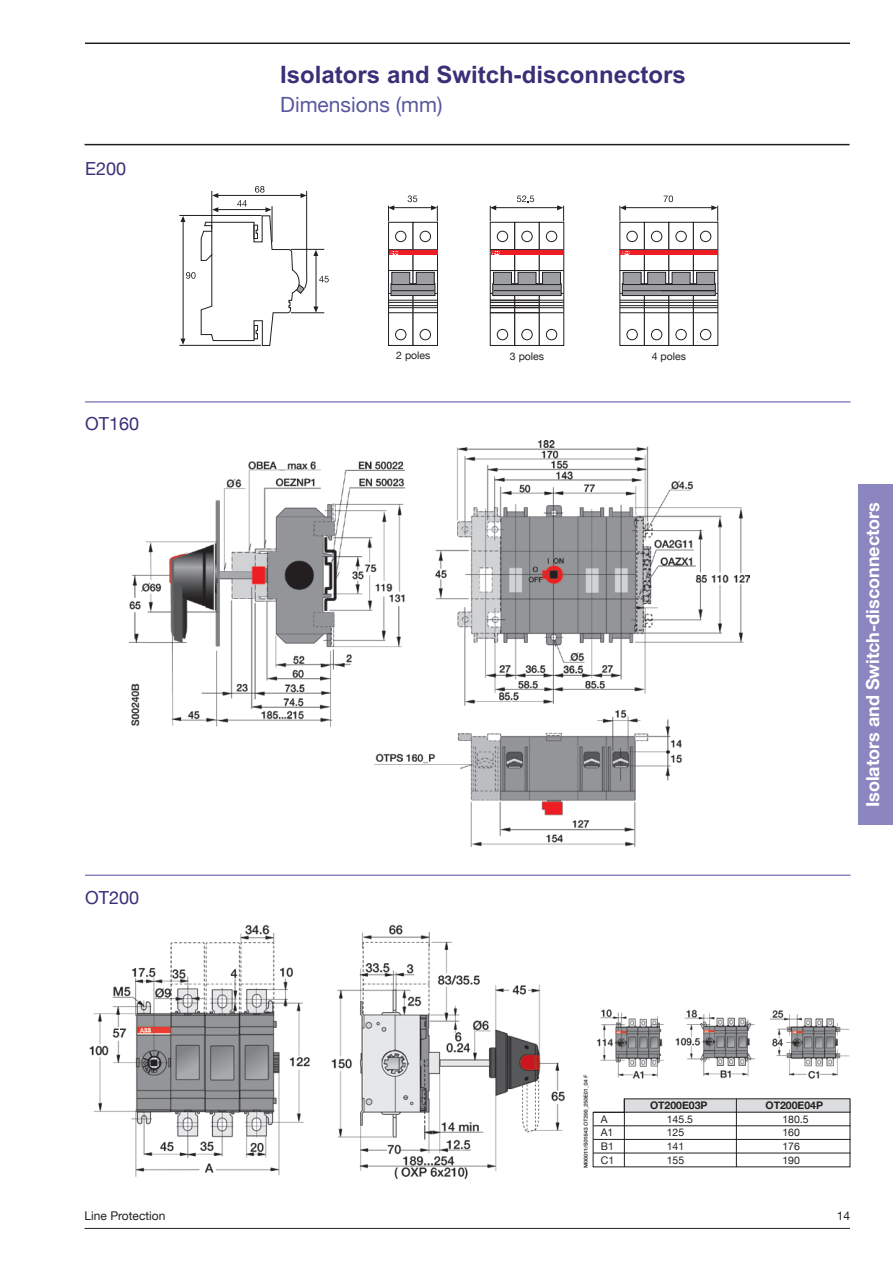
<style>
.page{position:relative;width:893px;height:1263px;background:#fff}
.page>*{position:absolute;margin:0;border:0;box-sizing:border-box;transform-origin:0 0}
.t1{font:800 24px "C Hei 2 HK";color:#3c2e77}
.t2{font:21px "Helvetica Neue";color:#5858a0}
.t3{font:700 18px "Helvetica Neue";color:#fff}
.t4{font:18px "Helvetica Neue";color:#3c2e77}
.t5{font:12px "Helvetica Neue";color:#231f20}
.t6{font:10.5px "Helvetica Neue";color:#231f20}
.t7{font:700 10.5px "Helvetica Neue";color:#231f20}
</style>
<div class="page">
<hr style="left:85px;top:43px;width:765px;height:1px;background:#231f20">
<hr style="left:85px;top:144px;width:764px;height:1px;background:#231f20">
<div style="left:859px;top:485px;width:34px;height:340px;background:#8c86c0"></div>
<hr style="left:85px;top:1228px;width:765px;height:1px;background:#231f20">
<hr style="left:291px;top:249px;width:33px;height:1px;background:#231f20">
<hr style="left:291px;top:312px;width:33px;height:1px;background:#231f20">
<hr style="left:179px;top:215px;width:82px;height:1px;background:#231f20">
<hr style="left:179px;top:345px;width:82px;height:1px;background:#231f20">
<svg style="left:180px;top:186px;width:127px;height:160px"></svg>
<svg style="left:319px;top:276px;width:10px;height:6px"></svg>
<hr style="left:316px;top:254px;width:1px;height:53px;background:#231f20">
<svg style="left:313px;top:306px;width:5px;height:7px"></svg>
<svg style="left:313px;top:250px;width:5px;height:6px"></svg>
<div style="left:388px;top:222px;width:25px;height:124px;border:1px solid #231f20"></div>
<div style="left:395px;top:231px;width:11px;height:11px;border:1px solid #231f20;border-radius:50%"></div>
<div style="left:395px;top:329px;width:11px;height:11px;border:1px solid #231f20;border-radius:50%"></div>
<div style="left:413px;top:222px;width:25px;height:124px;border:1px solid #231f20"></div>
<div style="left:420px;top:231px;width:11px;height:11px;border:1px solid #231f20;border-radius:50%"></div>
<div style="left:420px;top:329px;width:11px;height:11px;border:1px solid #231f20;border-radius:50%"></div>
<div style="left:389px;top:250px;width:48px;height:5px;background:#ee1d23"></div>
<svg style="left:389px;top:270px;width:48px;height:43px"></svg>
<hr style="left:392px;top:284px;width:42px;height:1px;background:#231f20">
<hr style="left:392px;top:290px;width:42px;height:1px;background:#231f20">
<svg style="left:388px;top:249px;width:49px;height:5px"></svg>
<svg style="left:408px;top:195px;width:9px;height:7px"></svg>
<svg style="left:388px;top:205px;width:6px;height:16px"></svg>
<hr style="left:393px;top:207px;width:38px;height:1px;background:#231f20">
<svg style="left:431px;top:205px;width:7px;height:16px"></svg>
<div style="left:490px;top:222px;width:25px;height:124px;border:1px solid #231f20"></div>
<div style="left:497px;top:231px;width:11px;height:11px;border:1px solid #231f20;border-radius:50%"></div>
<div style="left:497px;top:329px;width:11px;height:11px;border:1px solid #231f20;border-radius:50%"></div>
<div style="left:514px;top:222px;width:26px;height:124px;border:1px solid #231f20"></div>
<div style="left:521px;top:231px;width:12px;height:11px;border:1px solid #231f20;border-radius:50%"></div>
<div style="left:521px;top:329px;width:12px;height:11px;border:1px solid #231f20;border-radius:50%"></div>
<div style="left:539px;top:222px;width:25px;height:124px;border:1px solid #231f20"></div>
<div style="left:546px;top:231px;width:11px;height:11px;border:1px solid #231f20;border-radius:50%"></div>
<div style="left:546px;top:329px;width:11px;height:11px;border:1px solid #231f20;border-radius:50%"></div>
<div style="left:491px;top:250px;width:72px;height:5px;background:#ee1d23"></div>
<svg style="left:490px;top:270px;width:74px;height:43px"></svg>
<hr style="left:493px;top:284px;width:68px;height:1px;background:#231f20">
<hr style="left:493px;top:290px;width:68px;height:1px;background:#231f20">
<svg style="left:490px;top:249px;width:74px;height:5px"></svg>
<svg style="left:517px;top:195px;width:17px;height:7px"></svg>
<svg style="left:490px;top:205px;width:6px;height:16px"></svg>
<hr style="left:495px;top:207px;width:62px;height:1px;background:#231f20">
<svg style="left:557px;top:205px;width:7px;height:16px"></svg>
<div style="left:644px;top:222px;width:25px;height:124px;border:1px solid #231f20"></div>
<div style="left:668px;top:222px;width:26px;height:124px;border:1px solid #231f20"></div>
<div style="left:693px;top:222px;width:25px;height:124px;border:1px solid #231f20"></div>
<div style="left:626px;top:231px;width:12px;height:11px;border:1px solid #231f20;border-radius:50%"></div>
<div style="left:626px;top:329px;width:12px;height:11px;border:1px solid #231f20;border-radius:50%"></div>
<div style="left:651px;top:231px;width:11px;height:11px;border:1px solid #231f20;border-radius:50%"></div>
<div style="left:651px;top:329px;width:11px;height:11px;border:1px solid #231f20;border-radius:50%"></div>
<div style="left:675px;top:231px;width:12px;height:11px;border:1px solid #231f20;border-radius:50%"></div>
<div style="left:675px;top:329px;width:12px;height:11px;border:1px solid #231f20;border-radius:50%"></div>
<div style="left:700px;top:231px;width:11px;height:11px;border:1px solid #231f20;border-radius:50%"></div>
<div style="left:700px;top:329px;width:11px;height:11px;border:1px solid #231f20;border-radius:50%"></div>
<div style="left:620px;top:250px;width:98px;height:5px;background:#ee1d23"></div>
<svg style="left:620px;top:249px;width:98px;height:5px"></svg>
<svg style="left:664px;top:195px;width:9px;height:7px"></svg>
<svg style="left:619px;top:205px;width:7px;height:16px"></svg>
<hr style="left:625px;top:207px;width:87px;height:1px;background:#231f20">
<svg style="left:711px;top:205px;width:7px;height:16px"></svg>
<svg style="left:620px;top:270px;width:98px;height:43px"></svg>
<img style="left:130px;top:441px;width:620px;height:406px">
<img style="left:90px;top:924px;width:760px;height:254px">
<div style="left:591px;top:1094px;width:268px;height:80px;background:#fff"></div>
<svg style="left:592px;top:1098px;width:259px;height:70px"></svg>
<hr style="left:624px;top:1099px;width:1px;height:68px;background:#231f20">
<hr style="left:736px;top:1099px;width:1px;height:68px;background:#231f20">
<hr style="left:85px;top:401px;width:765px;height:2px;background:#8c86c0">
<hr style="left:85px;top:874px;width:765px;height:2px;background:#8c86c0">
<h3 class="t4" style="left:85px;top:158px;width:43px">E200</h3>
<h3 class="t4" style="left:85px;top:413px;width:56px">OT160</h3>
<h3 class="t4" style="left:85px;top:887px;width:56px">OT200</h3>
<p class="t5" style="left:85px;top:1209px;width:82px">Line Protection</p>
<h1 class="t1" style="left:280px;top:58px;width:407px">Isolators and Switch-disconnectors</h1>
<h2 class="t2" style="left:280px;top:92px;width:164px">Dimensions (mm)</h2>
<p class="t6" style="left:396px;top:349px;width:36px">2 poles</p>
<p class="t6" style="left:510px;top:350px;width:36px">3 poles</p>
<p class="t6" style="left:652px;top:350px;width:36px">4 poles</p>
<h3 class="t3" style="left:861px;top:807px;width:307px;rotate:-90deg">Isolators and Switch-disconnectors</h3>
<p class="t7" style="left:650px;top:1099px;width:59px">OT200E03P</p>
<p class="t7" style="left:765px;top:1099px;width:59px">OT200E04P</p>
<p class="t6" style="left:601px;top:1113px;width:8px">A</p>
<p class="t6" style="left:667px;top:1113px;width:28px">145.5</p>
<p class="t6" style="left:782px;top:1113px;width:28px">180.5</p>
<p class="t6" style="left:601px;top:1126px;width:14px">A1</p>
<p class="t6" style="left:667px;top:1126px;width:19px">125</p>
<p class="t6" style="left:782px;top:1126px;width:19px">160</p>
<p class="t6" style="left:601px;top:1140px;width:15px">B1</p>
<p class="t6" style="left:667px;top:1140px;width:19px">141</p>
<p class="t6" style="left:782px;top:1140px;width:19px">176</p>
<p class="t6" style="left:601px;top:1154px;width:15px">C1</p>
<p class="t6" style="left:667px;top:1154px;width:19px">155</p>
<p class="t6" style="left:782px;top:1154px;width:19px">190</p>
<p class="t5" style="left:837px;top:1208px;width:15px">14</p>
</div>
